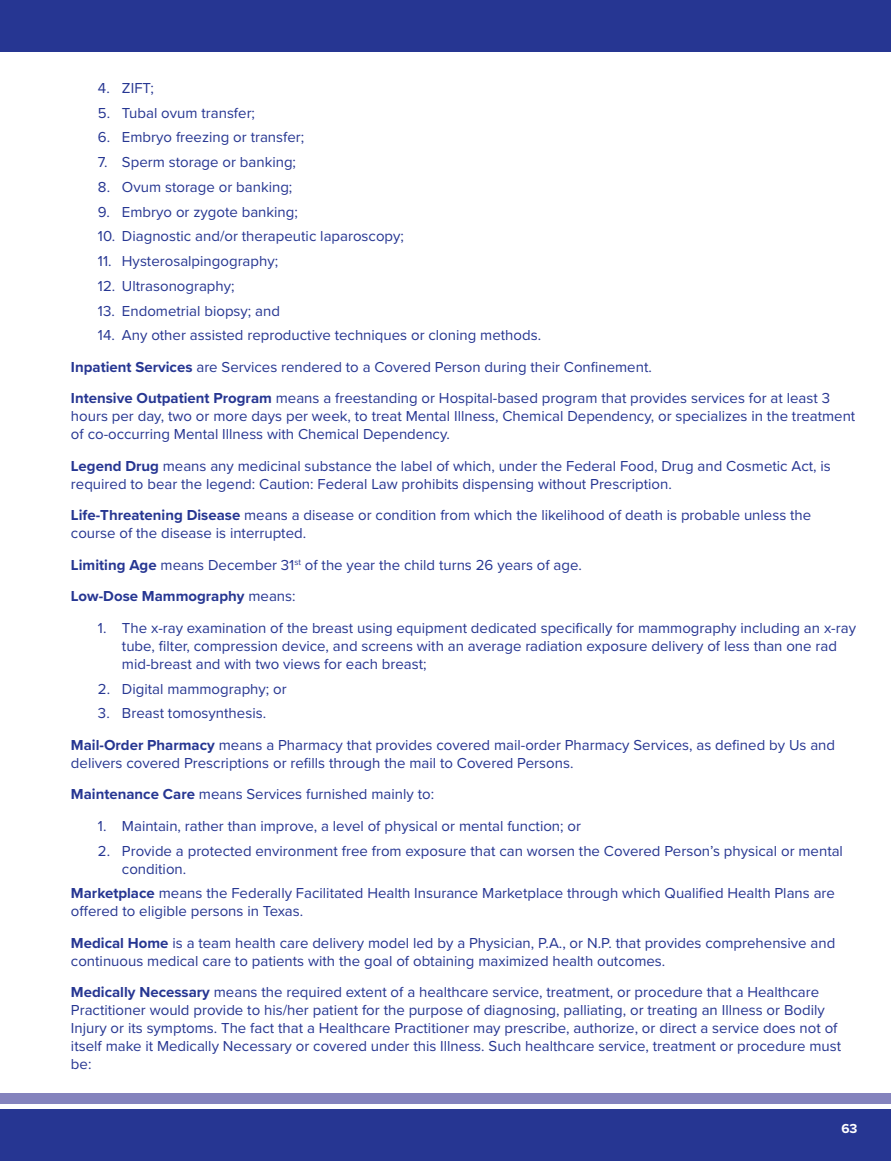
<style>
.page{position:relative;width:891px;height:1161px;background:#fff}
.page>*{position:absolute;margin:0;border:0;box-sizing:border-box;transform-origin:0 0}
.body_indent{font:15px/18px "Proxima Nova";color:#263692}
.body_bullets{font:15px/18px "Proxima Nova";color:#263692}
.body_indent-2{font:700 15px "Proxima Nova";color:#263692}
.t1{font:700 13.5px "Proxima Nova";color:#fff}
.s1{font-weight:700}
.s2{font-weight:400}
</style>
<div class="page">
<div style="left:0;top:1109px;width:891px;height:52px;background:#263692"></div>
<div style="left:0;top:1094px;width:891px;height:10px;background:#8483bd"></div>
<div style="left:0;top:0;width:891px;height:52px;background:#263692"></div>
<p class="body_bullets" style="left:98px;top:78px;width:57px">4. ZIFT;</p>
<p class="body_bullets" style="left:98px;top:103px;width:159px">5. Tubal ovum transfer;</p>
<p class="body_bullets" style="left:98px;top:128px;width:208px">6. Embryo freezing or transfer;</p>
<p class="body_bullets" style="left:98px;top:152px;width:200px">7. Sperm storage or banking;</p>
<p class="body_bullets" style="left:98px;top:177px;width:196px">8. Ovum storage or banking;</p>
<p class="body_bullets" style="left:98px;top:202px;width:201px">9. Embryo or zygote banking;</p>
<p class="body_bullets" style="left:98px;top:227px;width:308px">10. Diagnostic and/or therapeutic laparoscopy;</p>
<p class="body_bullets" style="left:98px;top:251px;width:182px">11. Hysterosalpingography;</p>
<p class="body_bullets" style="left:98px;top:276px;width:138px">12. Ultrasonography;</p>
<p class="body_bullets" style="left:98px;top:301px;width:184px">13. Endometrial biopsy; and</p>
<p class="body_bullets" style="left:98px;top:326px;width:445px">14. Any other assisted reproductive techniques or cloning methods.</p>
<p class="body_indent" style="left:71px;top:357px;width:582px"><span class="s1">Inpatient Services</span> are Services rendered to a Covered Person during their Confinement.</p>
<p class="body_indent" style="left:71px;top:389px;width:786px"><span class="s1">Intensive Outpatient Program</span> means a freestanding or Hospital-based program that provides services for at least 3 hours per day, two or more days per week, to treat Mental Illness, Chemical Dependency, or specializes in the treatment of co-occurring Mental Illness with Chemical Dependency.</p>
<p class="body_indent" style="left:71px;top:456px;width:761px"><span class="s1">Legend Drug</span> means any medicinal substance the label of which, under the Federal Food, Drug and Cosmetic Act, is required to bear the legend: Caution: Federal Law prohibits dispensing without Prescription.</p>
<p class="body_indent" style="left:71px;top:506px;width:742px"><span class="s1">Life-Threatening Disease</span> means a disease or condition from which the likelihood of death is probable unless the course of the disease is interrupted.</p>
<p class="body_indent" style="left:71px;top:555px;width:512px"><span class="s1">Limiting Age</span> means December 31<sup>st</sup> of the year the child turns 26 years of age.</p>
<p class="body_indent-2" style="left:71px;top:585px;width:226px">Low-Dose Mammography <span class="s2">means:</span></p>
<p class="body_bullets" style="left:122px;top:618px;width:736px;text-indent:-24px">1. The x-ray examination of the breast using equipment dedicated specifically for mammography including an x-ray tube, filter, compression device, and screens with an average radiation exposure delivery of less than one rad mid-breast and with two views for each breast;</p>
<p class="body_bullets" style="left:98px;top:679px;width:190px">2. Digital mammography; or</p>
<p class="body_bullets" style="left:98px;top:704px;width:170px">3. Breast tomosynthesis.</p>
<p class="body_indent" style="left:71px;top:735px;width:766px"><span class="s1">Mail-Order Pharmacy</span> means a Pharmacy that provides covered mail-order Pharmacy Services, as defined by Us and delivers covered Prescriptions or refills through the mail to Covered Persons.</p>
<p class="body_indent" style="left:71px;top:785px;width:365px"><span class="s1">Maintenance Care</span> means Services furnished mainly to:</p>
<p class="body_bullets" style="left:98px;top:816px;width:485px">1. Maintain, rather than improve, a level of physical or mental function; or</p>
<p class="body_bullets" style="left:122px;top:841px;width:723px;text-indent:-24px">2. Provide a protected environment free from exposure that can worsen the Covered Person’s physical or mental condition.</p>
<p class="body_indent" style="left:71px;top:884px;width:766px"><span class="s1">Marketplace</span> means the Federally Facilitated Health Insurance Marketplace through which Qualified Health Plans are offered to eligible persons in Texas.</p>
<p class="body_indent" style="left:71px;top:933px;width:766px"><span class="s1">Medical Home</span> is a team health care delivery model led by a Physician, P.A., or N.P. that provides comprehensive and continuous medical care to patients with the goal of obtaining maximized health outcomes.</p>
<p class="body_indent" style="left:71px;top:983px;width:772px"><span class="s1">Medically Necessary</span> means the required extent of a healthcare service, treatment, or procedure that a Healthcare Practitioner would provide to his/her patient for the purpose of diagnosing, palliating, or treating an Illness or Bodily Injury or its symptoms. The fact that a Healthcare Practitioner may prescribe, authorize, or direct a service does not of itself make it Medically Necessary or covered under this Illness. Such healthcare service, treatment or procedure must be:</p>
<p class="t1" style="left:841px;top:1119px;width:18px">63</p>
</div>
